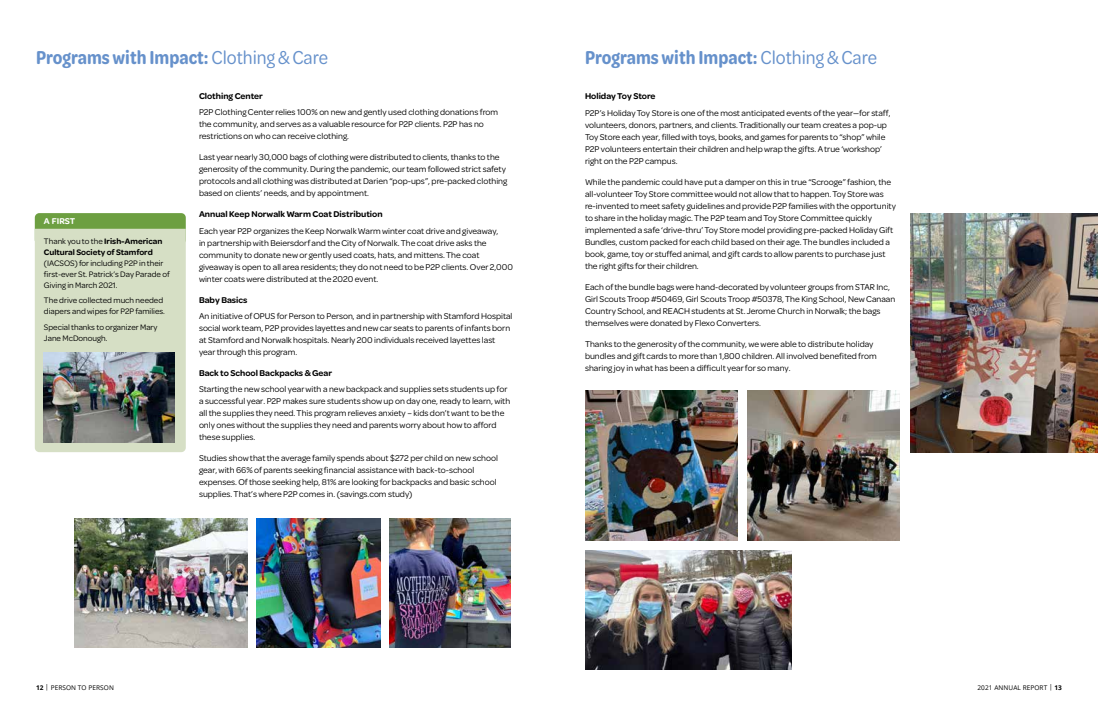
<style>
.page{position:relative;width:1098px;height:720px;background:#fff}
.page>*{position:absolute;margin:0;border:0;box-sizing:border-box;transform-origin:0 0}
.t1{font:600 20px "Omnes Cond";color:#6691cb}
.t2{font:9px/12px "Omnes";color:#000}
.t3{font:600 9px "Omnes";color:#000}
.t4{font:600 9px "Omnes";color:#fff}
.t5{font:8.5px/11px "Omnes";color:#000}
.t6{font:600 8.5px/11px "Omnes";color:#000}
.t7{font:6.5px "Open Sans";letter-spacing:.01em;color:#000}
.s1{font-weight:400}
.s2{font-weight:700}
</style>
<div class="page">
<div style="left:35px;top:213px;width:151px;height:31px;background:#6d9f41;border-radius:4px"></div>
<div style="left:35px;top:229px;width:151px;height:223px;background:#d6dfc5"></div>
<img style="left:44px;top:353px;width:131px;height:89px">
<img style="left:256px;top:518px;width:124px;height:130px">
<img style="left:389px;top:518px;width:121px;height:130px">
<img style="left:75px;top:518px;width:173px;height:130px">
<img style="left:585px;top:390px;width:152px;height:151px">
<img style="left:747px;top:390px;width:152px;height:151px">
<img style="left:910px;top:213px;width:187px;height:239px">
<img style="left:586px;top:550px;width:205px;height:120px">
<h1 class="t1" style="left:36px;top:44px;width:293px">Programs with Impact: <span class="s1">Clothing &amp; Care</span></h1>
<p class="t3" style="left:199px;top:89px;width:65px">Clothing Center</p>
<p class="t2" style="left:199px;top:106px;width:301px">P2P Clothing Center relies 100% on new and gently used clothing donations from the community, and serves as a valuable resource for P2P clients. P2P has no restrictions on who can receive clothing.</p>
<p class="t2" style="left:199px;top:151px;width:310px">Last year nearly 30,000 bags of clothing were distributed to clients, thanks to the generosity of the community. During the pandemic, our team followed strict safety protocols and all clothing was distributed at Darien “pop-ups”, pre-packed clothing based on clients’ needs, and by appointment.</p>
<p class="t3" style="left:199px;top:208px;width:185px">Annual Keep Norwalk Warm Coat Distribution</p>
<p class="t2" style="left:199px;top:224px;width:315px">Each year P2P organizes the Keep Norwalk Warm winter coat drive and giveaway,<br>in partnership with Beiersdorf and the City of Norwalk. The coat drive asks the community to donate new or gently used coats, hats, and mittens. The coat giveaway is open to all area residents; they do not need to be P2P clients. Over 2,000 winter coats were distributed at the 2020 event.</p>
<p class="t3" style="left:199px;top:293px;width:50px">Baby Basics</p>
<p class="t2" style="left:199px;top:310px;width:315px">An initiative of OPUS for Person to Person, and in partnership with Stamford Hospital social work team, P2P provides layettes and new car seats to parents of infants born at Stamford and Norwalk hospitals. Nearly 200 individuals received layettes last year through this program.</p>
<p class="t3" style="left:199px;top:367px;width:135px">Back to School Backpacks &amp; Gear</p>
<p class="t2" style="left:199px;top:383px;width:313px">Starting the new school year with a new backpack and supplies sets students up for a successful year. P2P makes sure students show up on day one, ready to learn, with all the supplies they need. This program relieves anxiety – kids don’t want to be the only ones without the supplies they need and parents worry about how to afford these supplies.</p>
<p class="t2" style="left:199px;top:452px;width:300px">Studies show that the average family spends about $272 per child on new school gear, with 66% of parents seeking financial assistance with back-to-school expenses. Of those seeking help, 81% are looking for backpacks and basic school supplies. That’s where P2P comes in. (savings.com study)</p>
<p class="t4" style="left:44px;top:214px;width:33px">A FIRST</p>
<p class="t6" style="left:44px;top:235px;width:120px"><span class="s1">Thank you to the</span> Irish-American<br>Cultural Society of Stamford</p>
<p class="t5" style="left:44px;top:257px;width:127px">(IACSOS) for including P2P in their first-ever St. Patrick’s Day Parade of<br>Giving in March 2021.</p>
<p class="t5" style="left:44px;top:294px;width:121px">The drive collected much needed diapers and wipes for P2P families.</p>
<p class="t5" style="left:44px;top:321px;width:115px">Special thanks to organizer Mary<br>Jane McDonough.</p>
<h1 class="t1" style="left:585px;top:44px;width:293px">Programs with Impact: <span class="s1">Clothing &amp; Care</span></h1>
<p class="t3" style="left:585px;top:90px;width:72px">Holiday Toy Store</p>
<p class="t2" style="left:585px;top:106px;width:307px">P2P’s Holiday Toy Store is one of the most anticipated events of the year—for staff, volunteers, donors, partners, and clients. Traditionally our team creates a pop-up Toy Store each year, filled with toys, books, and games for parents to “shop” while P2P volunteers entertain their children and help wrap the gifts. A true ‘workshop’ right on the P2P campus.</p>
<p class="t2" style="left:585px;top:175px;width:312px">While the pandemic could have put a damper on this in true “Scrooge” fashion, the all-volunteer Toy Store committee would not allow that to happen. Toy Store was re-invented to meet safety guidelines and provide P2P families with the opportunity to share in the holiday magic. The P2P team and Toy Store Committee quickly implemented a safe ‘drive-thru’ Toy Store model providing pre-packed Holiday Gift Bundles, custom packed for each child based on their age. The bundles included a book, game, toy or stuffed animal, and gift cards to allow parents to purchase just the right gifts for their children.</p>
<p class="t2" style="left:585px;top:280px;width:312px">Each of the bundle bags were hand-decorated by volunteer groups from STAR Inc, Girl Scouts Troop #50469, Girl Scouts Troop #50378, The King School, New Canaan Country School, and REACH students at St. Jerome Church in Norwalk; the bags themselves were donated by Flexo Converters.</p>
<p class="t2" style="left:585px;top:337px;width:293px">Thanks to the generosity of the community, we were able to distribute holiday bundles and gift cards to more than 1,800 children. All involved benefited from sharing joy in what has been a difficult year for so many.</p>
<p class="t7" style="left:36px;top:683px;width:79px"><span class="s2">12</span> | PERSON TO PERSON</p>
<p class="t7" style="left:977px;top:683px;width:86px">2021 ANNUAL REPORT | <span class="s2">13</span></p>
</div>
